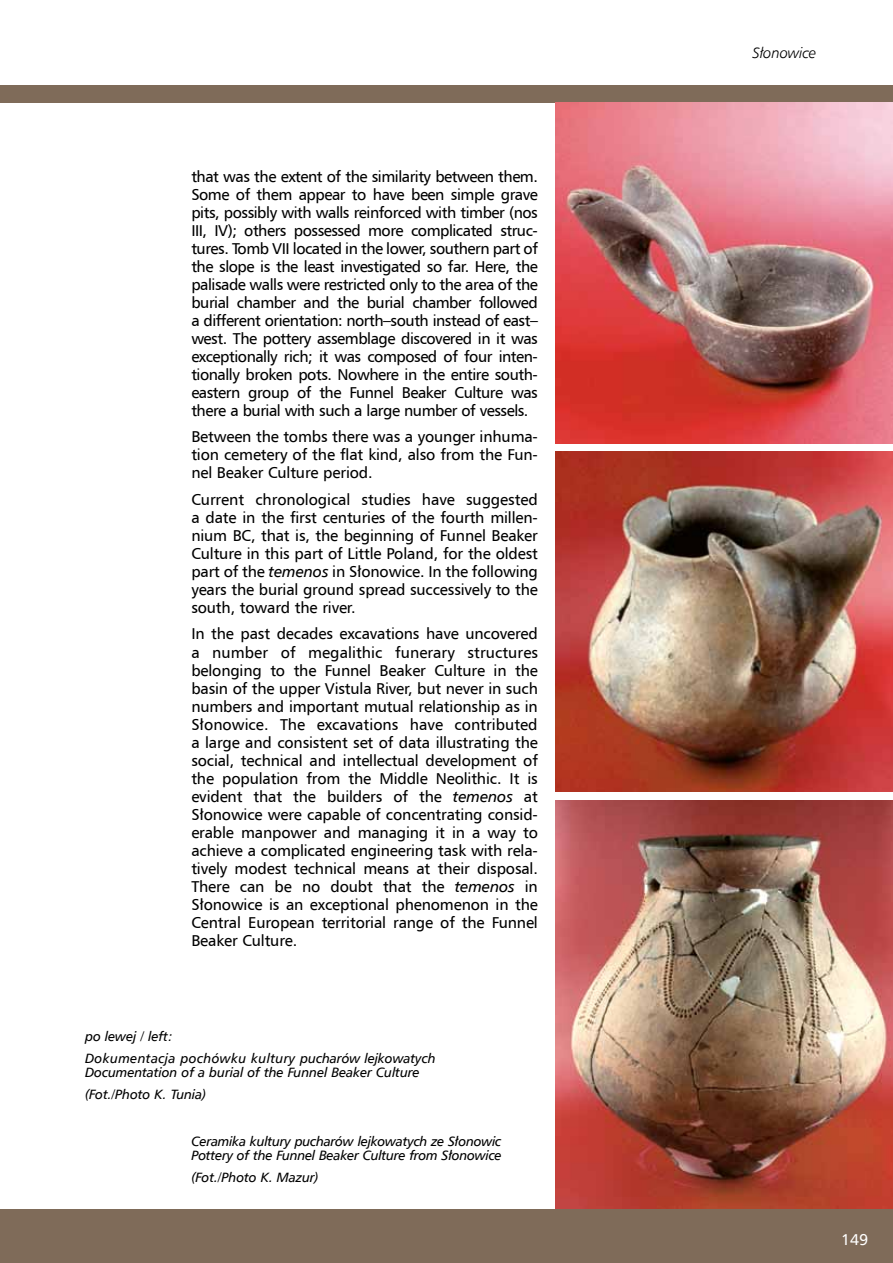
<style>
.page{position:relative;width:893px;height:1263px;background:#fff}
.page>*{position:absolute;margin:0;border:0;box-sizing:border-box;transform-origin:0 0}
.t1{font:15.75px/18px "Humnst 777 EU";letter-spacing:-.01em;color:#000;text-align:justify}
.t2{font:15.75px "Humnst 777 EU";color:#fff}
.t3{font:italic 15px "Humnst 777 Lt EU";letter-spacing:-.01em;color:#000}
.t4{font:italic 13.5px/22px "Humnst 777 EU";letter-spacing:-.01em;color:#000}
.s1{font-style:italic}
</style>
<div class="page">
<div style="left:0;top:1209px;width:893px;height:54px;background:#7f6b59"></div>
<div style="left:0;top:85px;width:893px;height:17px;background:#7f6b59"></div>
<img style="left:555px;top:452px;width:338px;height:340px">
<img style="left:555px;top:103px;width:338px;height:340px">
<img style="left:555px;top:800px;width:338px;height:408px">
<p class="t1" style="left:191px;top:167px;width:348px">that was the extent of the similarity between them.<br>Some of them appear to have been simple grave pits, possibly with walls reinforced with timber (nos III, IV); others possessed more complicated struc&shy;tures. Tomb VII located in the lower, southern part of the slope is the least investigated so far. Here, the palisade walls were restricted only to the area of the burial chamber and the burial chamber followed a different orientation: north–south instead of east– west. The pottery assemblage discovered in it was exceptionally rich; it was composed of four inten&shy;tionally broken pots. Nowhere in the entire south&shy;eastern group of the Funnel Beaker Culture was there a burial with such a large number of vessels.</p>
<p class="t1" style="left:191px;top:428px;width:348px">Between the tombs there was a younger inhuma&shy;tion cemetery of the flat kind, also from the Fun&shy;nel Beaker Culture period.</p>
<p class="t1" style="left:191px;top:490px;width:348px">Current chronological studies have suggested a date in the first centuries of the fourth millen&shy;nium BC, that is, the beginning of Funnel Beaker Culture in this part of Little Poland, for the oldest part of the <span class="s1">temenos</span> in Słonowice. In the following years the burial ground spread successively to the south, toward the river.</p>
<p class="t1" style="left:191px;top:625px;width:348px">In the past decades excavations have uncovered a number of megalithic funerary structures belonging to the Funnel Beaker Culture in the basin of the upper Vistula River, but never in such numbers and important mutual relationship as in Słonowice. The excavations have contributed a large and consistent set of data illustrating the social, technical and intellectual development of the population from the Middle Neolithic. It is evident that the builders of the <span class="s1">temenos</span> at Słonowice were capable of concentrating consid&shy;erable manpower and managing it in a way to achieve a complicated engineering task with rela&shy;tively modest technical means at their disposal.<br>There can be no doubt that the <span class="s1">temenos</span> in Słonowice is an exceptional phenomenon in the Central European territorial range of the Funnel Beaker Culture.</p>
<p class="t4" style="left:85px;top:1025px;width:352px">po lewej / left:<br>Dokumentacja pochówku kultury pucharów lejkowatych</p>
<p class="t4" style="left:85px;top:1061px;width:336px">Documentation of a burial of the Funnel Beaker Culture (Fot./Photo K. Tunia)</p>
<p class="t4" style="left:191px;top:1135px;width:312px;line-height:13.5px">Ceramika kultury pucharów lejkowatych ze Słonowic<br>Pottery of the Funnel Beaker Culture from Słonowice</p>
<p class="t4" style="left:191px;top:1166px;width:129px">(Fot./Photo K. Mazur)</p>
<p class="t3" style="left:752px;top:44px;width:65px">Słonowice</p>
<p class="t2" style="left:841px;top:1230px;width:28px">149</p>
</div>
